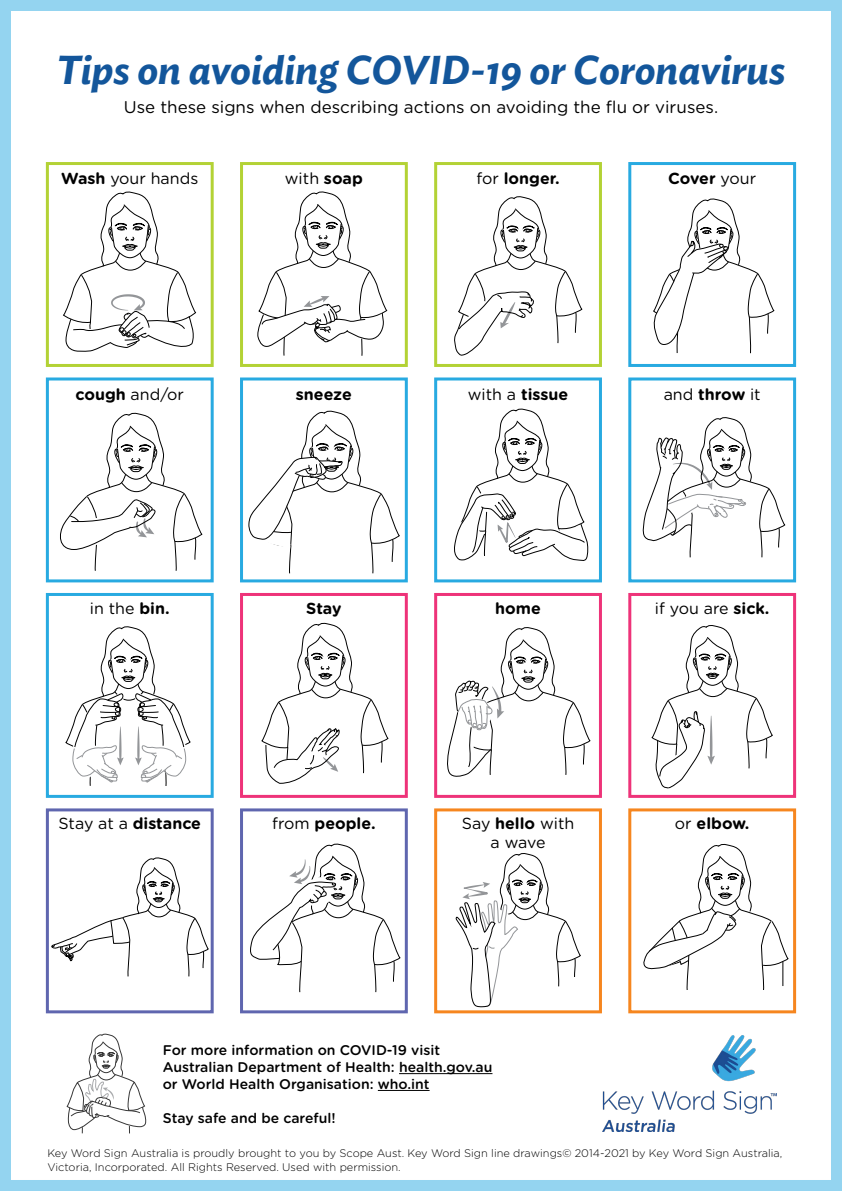
<style>
.page{position:relative;width:842px;height:1191px;background:#fff}
.page>*{position:absolute;margin:0;border:0;box-sizing:border-box;transform-origin:0 0}
.t1{font:italic 600 40px "Ideal Sans";color:#13569b}
.t2{font:17px "Gotham Rounded";color:#000}
.t3{font:16px/19.2px "Gotham Rounded";color:#000;text-align:center}
.t4{font:700 16px "Gotham Rounded";color:#000}
.t5{font:500 14px/16.8px "Gotham Rounded";color:#000}
.t6{font:300 11px/13.2px "Gotham Rounded";color:#000}
.s1{font-weight:700}
.s2{font-weight:400}
</style>
<div class="page">
<div style="left:0;top:0;width:842px;height:1191px;border:11px solid #94d4f0"></div>
<div style="left:46px;top:377px;width:168px;height:205px;border:3px solid #28aae1"></div>
<svg style="left:60px;top:412px;width:143px;height:159px"></svg>
<div style="left:434px;top:377px;width:168px;height:205px;border:3px solid #28aae1"></div>
<svg style="left:454px;top:408px;width:135px;height:153px"></svg>
<div style="left:46px;top:593px;width:168px;height:205px;border:3px solid #28aae1"></div>
<svg style="left:65px;top:626px;width:126px;height:160px"></svg>
<div style="left:628px;top:377px;width:168px;height:205px;border:3px solid #28aae1"></div>
<svg style="left:642px;top:417px;width:143px;height:141px"></svg>
<div style="left:240px;top:377px;width:168px;height:205px;border:3px solid #28aae1"></div>
<svg style="left:248px;top:410px;width:152px;height:164px"></svg>
<div style="left:46px;top:162px;width:168px;height:205px;border:3px solid #b3d235"></div>
<svg style="left:63px;top:191px;width:133px;height:161px"></svg>
<div style="left:240px;top:593px;width:168px;height:205px;border:3px solid #ee3379"></div>
<div style="left:434px;top:593px;width:168px;height:205px;border:3px solid #ee3379"></div>
<svg style="left:447px;top:627px;width:144px;height:150px"></svg>
<div style="left:628px;top:593px;width:168px;height:205px;border:3px solid #ee3379"></div>
<svg style="left:651px;top:625px;width:122px;height:163px"></svg>
<div style="left:240px;top:808px;width:168px;height:205px;border:3px solid #5f66af"></div>
<svg style="left:250px;top:843px;width:151px;height:150px"></svg>
<div style="left:434px;top:808px;width:168px;height:205px;border:3px solid #f6861f"></div>
<svg style="left:455px;top:853px;width:126px;height:154px"></svg>
<div style="left:434px;top:162px;width:168px;height:205px;border:3px solid #b3d235"></div>
<svg style="left:454px;top:196px;width:128px;height:160px"></svg>
<div style="left:240px;top:162px;width:168px;height:205px;border:3px solid #b3d235"></div>
<svg style="left:257px;top:191px;width:130px;height:165px"></svg>
<div style="left:628px;top:162px;width:168px;height:205px;border:3px solid #28aae1"></div>
<svg style="left:653px;top:198px;width:121px;height:156px"></svg>
<img style="left:602px;top:1035px;width:175px;height:96px">
<hr style="left:399px;top:1073px;width:93px;height:1px;background:#000">
<hr style="left:378px;top:1090px;width:52px;height:1px;background:#000">
<div style="left:628px;top:808px;width:168px;height:205px;border:3px solid #f6861f"></div>
<svg style="left:643px;top:843px;width:146px;height:147px"></svg>
<div style="left:46px;top:808px;width:168px;height:205px;border:3px solid #5f66af"></div>
<svg style="left:51px;top:857px;width:158px;height:120px"></svg>
<svg style="left:261px;top:622px;width:128px;height:162px"></svg>
<svg style="left:67px;top:1033px;width:80px;height:101px"></svg>
<h1 class="t1" style="left:57px;top:39px;width:730px">Tips on avoiding COVID-19 or Coronavirus</h1>
<h2 class="t2" style="left:124px;top:96px;width:596px">Use these signs when describing actions on avoiding the flu or viruses.</h2>
<h3 class="t3" style="left:61px;top:168px;width:139px"><span class="s1">Wash</span> your hands</h3>
<h3 class="t3" style="left:285px;top:168px;width:79px">with <span class="s1">soap</span></h3>
<h3 class="t4" style="left:476px;top:167px;width:85px"><span class="s2">for</span> longer.</h3>
<h3 class="t4" style="left:668px;top:167px;width:90px">Cover <span class="s2">your</span></h3>
<h3 class="t3" style="left:76px;top:384px;width:110px"><span class="s1">cough</span> and/or</h3>
<h3 class="t4" style="left:468px;top:382px;width:102px"><span class="s2">with a</span> tissue</h3>
<h3 class="t4" style="left:296px;top:382px;width:57px">sneeze</h3>
<h3 class="t3" style="left:664px;top:384px;width:99px">and <span class="s1">throw</span> it</h3>
<h3 class="t3" style="left:90px;top:598px;width:81px">in the <span class="s1">bin.</span></h3>
<h3 class="t4" style="left:306px;top:596px;width:37px">Stay</h3>
<h3 class="t4" style="left:495px;top:596px;width:47px">home</h3>
<h3 class="t3" style="left:655px;top:598px;width:116px">if you are <span class="s1">sick.</span></h3>
<h3 class="t4" style="left:58px;top:811px;width:144px"><span class="s2">Stay at a</span> distance</h3>
<h3 class="t4" style="left:675px;top:811px;width:76px"><span class="s2">or</span> elbow.</h3>
<h3 class="t4" style="left:272px;top:811px;width:105px"><span class="s2">from</span> people.</h3>
<h3 class="t3" style="left:462px;top:813px;width:114px">Say <span class="s1">hello</span> with a wave</h3>
<p class="t5" style="left:163px;top:1041px;width:331px">For more information on COVID-19 visit<br>Australian Department of Health: health.gov.au or World Health Organisation: who.int</p>
<p class="t5" style="left:163px;top:1108px;width:175px">Stay safe and be careful!</p>
<p class="t6" style="left:47px;top:1146px;width:737px">Key Word Sign Australia is proudly brought to you by Scope Aust. Key Word Sign line drawings© 2014-2021 by Key Word Sign Australia,<br>Victoria, Incorporated. All Rights Reserved. Used with permission.</p>
</div>
